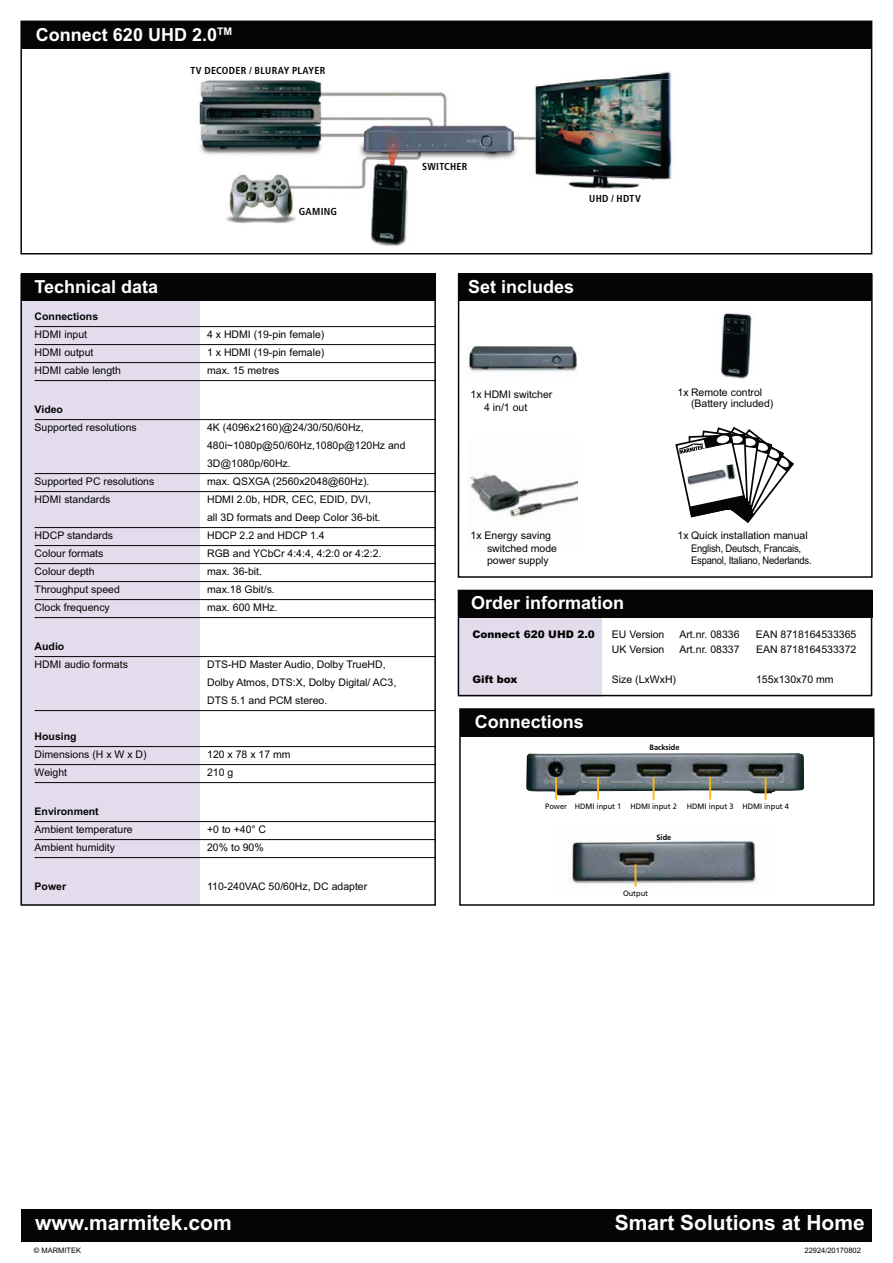
<style>
.page{position:relative;width:893px;height:1263px;background:#fff}
.page>*{position:absolute;margin:0;border:0;box-sizing:border-box;transform-origin:0 0}
.t1{font:700 21px "Arial";color:#fff}
.t2{font:700 18px "Arial";color:#fff}
.t3{font:10.5px/18px "Arial";color:#040504}
.t4{font:10.5px/12.8px "Arial";letter-spacing:-.02em;color:#040504}
.t5{font:700 10.5px "Arial";color:#040504}
.t6{font:900 10.5px "Arial";color:#040504}
.t7{font:700 condensed 10.05px "Frutiger";letter-spacing:.03em;color:#040504}
.t8{font:7.8px "Frutiger";color:#040504;scale:.95 1}
.t9{font:700 7.8px "Frutiger";color:#040504;scale:.95 1}
.t10{font:7.5px "Arial";color:#040504}
</style>
<div class="page">
<img style="left:721px;top:313px;width:31px;height:66px">
<img style="left:467px;top:346px;width:110px;height:26px">
<div style="left:21px;top:1209px;width:850px;height:33px;background:#040504"></div>
<div style="left:459px;top:708px;width:415px;height:198px;border:2px solid #040504"></div>
<div style="left:460px;top:709px;width:414px;height:28px;background:#040504"></div>
<img style="left:526px;top:753px;width:278px;height:43px">
<hr style="left:597px;top:777px;width:2px;height:23px;background:#fab616">
<hr style="left:652px;top:777px;width:2px;height:23px;background:#fab616">
<hr style="left:709px;top:777px;width:2px;height:23px;background:#fab616">
<svg style="left:765px;top:777px;width:1px;height:23px"></svg>
<hr style="left:555px;top:777px;width:2px;height:23px;background:#fab616">
<img style="left:570px;top:841px;width:186px;height:46px">
<hr style="left:634px;top:864px;width:2px;height:23px;background:#fab616">
<img style="left:470px;top:473px;width:108px;height:45px">
<div style="left:23px;top:298px;width:177px;height:608px;background:#e3dced"></div>
<div style="left:21px;top:274px;width:415px;height:27px;background:#040504"></div>
<div style="left:20px;top:274px;width:416px;height:632px;border:2px solid #040504"></div>
<hr style="left:35px;top:326px;width:400px;height:1px;background:#040504">
<hr style="left:35px;top:344px;width:400px;height:1px;background:#040504">
<hr style="left:35px;top:362px;width:400px;height:1px;background:#040504">
<hr style="left:35px;top:380px;width:400px;height:1px;background:#040504">
<hr style="left:35px;top:419px;width:400px;height:1px;background:#040504">
<hr style="left:35px;top:473px;width:400px;height:1px;background:#040504">
<hr style="left:35px;top:491px;width:400px;height:1px;background:#040504">
<hr style="left:35px;top:527px;width:400px;height:1px;background:#040504">
<hr style="left:35px;top:545px;width:400px;height:1px;background:#040504">
<hr style="left:35px;top:563px;width:400px;height:1px;background:#040504">
<hr style="left:35px;top:581px;width:400px;height:1px;background:#040504">
<hr style="left:35px;top:599px;width:400px;height:1px;background:#040504">
<hr style="left:35px;top:617px;width:400px;height:1px;background:#040504">
<hr style="left:35px;top:656px;width:400px;height:1px;background:#040504">
<hr style="left:35px;top:710px;width:400px;height:1px;background:#040504">
<hr style="left:35px;top:746px;width:400px;height:1px;background:#040504">
<hr style="left:35px;top:764px;width:400px;height:1px;background:#040504">
<hr style="left:35px;top:782px;width:400px;height:1px;background:#040504">
<hr style="left:35px;top:821px;width:400px;height:1px;background:#040504">
<hr style="left:35px;top:839px;width:400px;height:1px;background:#040504">
<hr style="left:35px;top:857px;width:400px;height:1px;background:#040504">
<div style="left:21px;top:21px;width:850px;height:28px;background:#040504"></div>
<div style="left:20px;top:21px;width:852px;height:234px;border:2px solid #040504"></div>
<svg style="left:675px;top:427px;width:119px;height:96px"></svg>
<div style="left:458px;top:274px;width:413px;height:27px;background:#040504"></div>
<div style="left:458px;top:274px;width:414px;height:304px;border:2px solid #040504"></div>
<img style="left:199px;top:80px;width:327px;height:166px">
<img style="left:526px;top:71px;width:146px;height:118px">
<div style="left:459px;top:591px;width:142px;height:105px;background:#e3dced"></div>
<div style="left:458px;top:590px;width:414px;height:27px;background:#040504"></div>
<div style="left:458px;top:590px;width:414px;height:106px;border:2px solid #040504"></div>
<img style="left:725px;top:463px;width:12px;height:17px">
<img style="left:687px;top:469px;width:40px;height:19px">
<h2 class="t2" style="left:36px;top:28px;width:198px">Connect 620 UHD 2.0<sup>TM</sup></h2>
<p class="t7" style="left:190px;top:67px;width:136px">TV DECODER / BLURAY PLAYER</p>
<p class="t7" style="left:299px;top:208px;width:40px">GAMING</p>
<p class="t7" style="left:422px;top:163px;width:47px">SWITCHER</p>
<p class="t7" style="left:589px;top:194px;width:53px">UHD / HDTV</p>
<h2 class="t2" style="left:35px;top:280px;width:125px">Technical data</h2>
<p class="t5" style="left:35px;top:313px;width:65px">Connections</p>
<p class="t3" style="left:35px;top:327px;width:54px">HDMI input</p>
<p class="t3" style="left:207px;top:327px;width:119px">4 x HDMI (19-pin female)</p>
<p class="t3" style="left:35px;top:345px;width:60px">HDMI output</p>
<p class="t3" style="left:207px;top:345px;width:119px">1 x HDMI (19-pin female)</p>
<p class="t3" style="left:35px;top:363px;width:88px">HDMI cable length</p>
<p class="t3" style="left:207px;top:363px;width:74px">max. 15 metres</p>
<p class="t5" style="left:35px;top:406px;width:30px">Video</p>
<p class="t3" style="left:35px;top:420px;width:104px">Supported resolutions</p>
<p class="t3" style="left:207px;top:420px;width:200px">4K (4096x2160)@24/30/50/60Hz,<br>480i~1080p@50/60Hz,1080p@120Hz and<br>3D@1080p/60Hz.</p>
<p class="t3" style="left:35px;top:474px;width:121px">Supported PC resolutions</p>
<p class="t3" style="left:207px;top:474px;width:164px">max. QSXGA (2560x2048@60Hz).</p>
<p class="t3" style="left:35px;top:492px;width:77px">HDMI standards</p>
<p class="t3" style="left:207px;top:492px;width:175px">HDMI 2.0b, HDR, CEC, EDID, DVI, all 3D formats and Deep Color 36-bit.</p>
<p class="t3" style="left:35px;top:528px;width:80px">HDCP standards</p>
<p class="t3" style="left:207px;top:528px;width:119px">HDCP 2.2 and HDCP 1.4</p>
<p class="t3" style="left:35px;top:546px;width:70px">Colour formats</p>
<p class="t3" style="left:207px;top:546px;width:176px">RGB and YCbCr 4:4:4, 4:2:0 or 4:2:2.</p>
<p class="t3" style="left:35px;top:564px;width:62px">Colour depth</p>
<p class="t3" style="left:207px;top:564px;width:56px">max. 36-bit.</p>
<p class="t3" style="left:35px;top:582px;width:87px">Throughput speed</p>
<p class="t3" style="left:207px;top:582px;width:69px">max.18 Gbit/s.</p>
<p class="t3" style="left:35px;top:600px;width:77px">Clock frequency</p>
<p class="t3" style="left:207px;top:600px;width:72px">max. 600 MHz.</p>
<p class="t5" style="left:35px;top:643px;width:31px">Audio</p>
<p class="t3" style="left:35px;top:657px;width:95px">HDMI audio formats</p>
<p class="t3" style="left:207px;top:657px;width:191px">DTS-HD Master Audio, Dolby TrueHD,<br>Dolby Atmos, DTS:X, Dolby Digital/ AC3,<br>DTS 5.1 and PCM stereo.</p>
<p class="t5" style="left:35px;top:733px;width:43px">Housing</p>
<p class="t3" style="left:35px;top:747px;width:114px">Dimensions (H x W x D)</p>
<p class="t3" style="left:207px;top:747px;width:85px">120 x 78 x 17 mm</p>
<p class="t3" style="left:35px;top:765px;width:34px">Weight</p>
<p class="t3" style="left:207px;top:765px;width:28px">210 g</p>
<p class="t5" style="left:35px;top:808px;width:66px">Environment</p>
<p class="t3" style="left:35px;top:822px;width:100px">Ambient temperature</p>
<p class="t3" style="left:207px;top:822px;width:61px">+0 to +40° C</p>
<p class="t3" style="left:35px;top:840px;width:82px">Ambient humidity</p>
<p class="t3" style="left:207px;top:840px;width:58px">20% to 90%</p>
<p class="t5" style="left:35px;top:883px;width:33px">Power</p>
<p class="t3" style="left:207px;top:879px;width:162px">110-240VAC 50/60Hz, DC adapter</p>
<h2 class="t2" style="left:468px;top:280px;width:108px">Set includes</h2>
<p class="t3" style="left:484px;top:389px;width:70px;line-height:12.8px;text-indent:-14px">1x HDMI switcher<br>4 in/1 out</p>
<p class="t3" style="left:487px;top:530px;width:72px;line-height:12.8px;text-indent:-16px">1x Energy saving switched mode power supply</p>
<p class="t3" style="left:691px;top:388px;width:84px;line-height:10.5px;text-indent:-14px">1x Remote control (Battery included)</p>
<p class="t4" style="left:691px;top:530px;width:122px;text-indent:-13px">1x Quick installation manual<br>English, Deutsch, Francais,<br>Espanol, Italiano, Nederlands.</p>
<h2 class="t2" style="left:471px;top:597px;width:155px">Order information</h2>
<p class="t6" style="left:472px;top:629px;width:124px">Connect 620 UHD 2.0</p>
<p class="t3" style="left:612px;top:627px;width:54px">EU Version</p>
<p class="t3" style="left:679px;top:627px;width:62px">Art.nr. 08336</p>
<p class="t3" style="left:756px;top:627px;width:102px">EAN 8718164533365</p>
<p class="t3" style="left:612px;top:642px;width:54px">UK Version</p>
<p class="t3" style="left:679px;top:642px;width:62px">Art.nr. 08337</p>
<p class="t3" style="left:756px;top:642px;width:102px">EAN 8718164533372</p>
<p class="t6" style="left:472px;top:674px;width:47px">Gift box</p>
<p class="t3" style="left:612px;top:672px;width:66px">Size (LxWxH)</p>
<p class="t3" style="left:756px;top:672px;width:79px">155x130x70 mm</p>
<h2 class="t2" style="left:475px;top:715px;width:111px">Connections</h2>
<p class="t9" style="left:649px;top:744px;width:33px">Backside</p>
<p class="t8" style="left:575px;top:803px;width:109px">HDMI input 1 HDMI input 2</p>
<p class="t8" style="left:687px;top:803px;width:50px">HDMI input 3</p>
<p class="t8" style="left:545px;top:803px;width:24px">Power</p>
<p class="t8" style="left:742px;top:803px;width:50px">HDMI input 4</p>
<p class="t9" style="left:656px;top:834px;width:17px">Side</p>
<p class="t8" style="left:623px;top:890px;width:28px">Output</p>
<h1 class="t1" style="left:35px;top:1215px;width:198px">www.marmitek.com</h1>
<h1 class="t1" style="left:615px;top:1215px;width:251px">Smart Solutions at Home</h1>
<p class="t10" style="left:34px;top:1248px;width:49px">© MARMITEK</p>
<p class="t10" style="left:804px;top:1248px;width:58px">22924/20170802</p>
</div>
